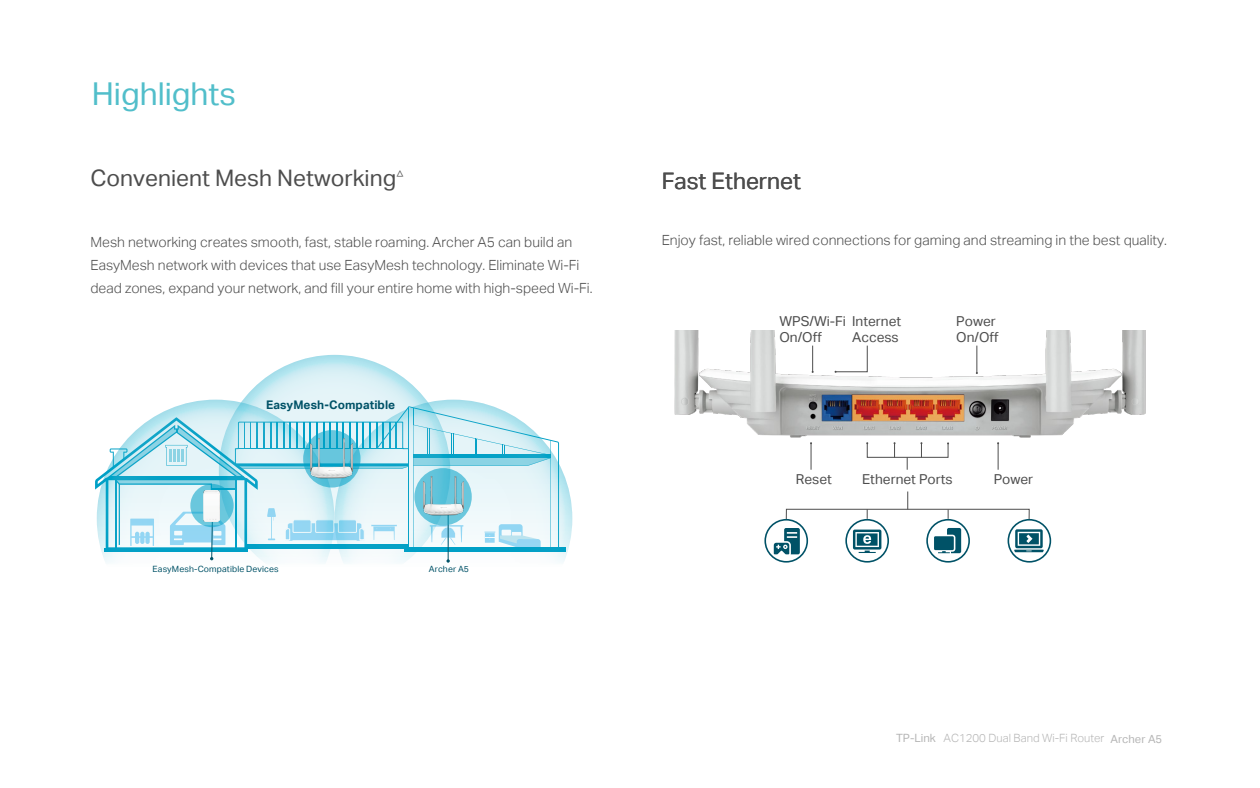
<style>
.page{position:relative;width:1260px;height:788px;background:#fff}
.page>*{position:absolute;margin:0;border:0;box-sizing:border-box;transform-origin:0 0}
.t1{font:31.5px "TP Link Aktiv Regular";color:#51beca}
.t2{font:22.75px "TP Link Aktiv Regular";color:#4d4d4d}
.t3{font:14px/22.8px "TP Link Aktiv Light";color:#4d4d4d}
.t4{font:13.65px/15.8px "TP Link Aktiv Regular";color:#4d4d4d}
.t5{font:11.9px "TP Link Aktiv Bold";letter-spacing:.005em;color:#005267}
.t6{font:11.38px "TP Link Aktiv Light";color:#b5b5b5}
.t7{font:8.66px "TP Link Aktiv Regular";letter-spacing:.01em;color:#005267}
.s1{font-family:"TP Link Aktiv Regular"}
.s2{font-family:"TP Link Aktiv Regular";font-size:11.2px}
</style>
<div class="page">
<img style="left:674px;top:330px;width:472px;height:108px">
<svg style="left:810px;top:442px;width:2px;height:27px"></svg>
<svg style="left:997px;top:442px;width:2px;height:27px"></svg>
<svg style="left:976px;top:345px;width:2px;height:29px"></svg>
<svg style="left:812px;top:345px;width:2px;height:28px"></svg>
<svg style="left:835px;top:345px;width:33px;height:28px"></svg>
<svg style="left:920px;top:442px;width:2px;height:13px"></svg>
<svg style="left:894px;top:442px;width:2px;height:13px"></svg>
<svg style="left:907px;top:457px;width:1px;height:12px"></svg>
<div style="left:786px;top:509px;width:243px;height:11px;border:1px solid #4d4d4d"></div>
<svg style="left:908px;top:491px;width:1px;height:18px"></svg>
<svg style="left:845px;top:509px;width:44px;height:53px"></svg>
<svg style="left:926px;top:509px;width:44px;height:53px"></svg>
<svg style="left:764px;top:519px;width:44px;height:43px"></svg>
<svg style="left:1008px;top:519px;width:43px;height:43px"></svg>
<svg style="left:97px;top:355px;width:475px;height:208px"></svg>
<svg style="left:303px;top:430px;width:58px;height:57px"></svg>
<svg style="left:190px;top:484px;width:44px;height:43px"></svg>
<svg style="left:414px;top:468px;width:58px;height:57px"></svg>
<img style="left:203px;top:491px;width:17px;height:30px">
<img style="left:423px;top:477px;width:40px;height:40px">
<img style="left:311px;top:438px;width:41px;height:41px">
<h1 class="t1" style="left:92px;top:76px;width:146px">Highlights</h1>
<h2 class="t2" style="left:90px;top:165px;width:315px">Convenient Mesh Networking<sup>△</sup></h2>
<p class="t3" style="left:90px;top:231px;width:504px">Mesh networking creates smooth, fast, stable roaming. Archer A5 can build an<br>EasyMesh network with devices that use EasyMesh technology. Eliminate Wi-Fi dead zones, expand your network, and fill your entire home with high-speed Wi-Fi.</p>
<p class="t5" style="left:266px;top:398px;width:131px">EasyMesh-Compatible</p>
<p class="t7" style="left:153px;top:563px;width:128px">EasyMesh-Compatible Devices</p>
<p class="t7" style="left:429px;top:563px;width:42px">Archer A5</p>
<h2 class="t2" style="left:662px;top:167px;width:141px">Fast Ethernet</h2>
<p class="t3" style="left:662px;top:229px;width:507px">Enjoy fast, reliable wired connections for gaming and streaming in the best quality.</p>
<p class="t4" style="left:779px;top:314px;width:123px">WPS/Wi-Fi Internet<br>On/Off</p>
<p class="t4" style="left:852px;top:329px;width:48px">Access</p>
<p class="t4" style="left:956px;top:313px;width:44px">Power<br>On/Off</p>
<p class="t4" style="left:796px;top:471px;width:38px">Reset</p>
<p class="t4" style="left:862px;top:471px;width:92px">Ethernet Ports</p>
<p class="t4" style="left:994px;top:471px;width:41px">Power</p>
<p class="t6" style="left:896px;top:731px;width:268px"><span class="s1">TP-Link</span> AC1200 Dual Band Wi-Fi Router <span class="s2">Archer A5</span></p>
</div>
